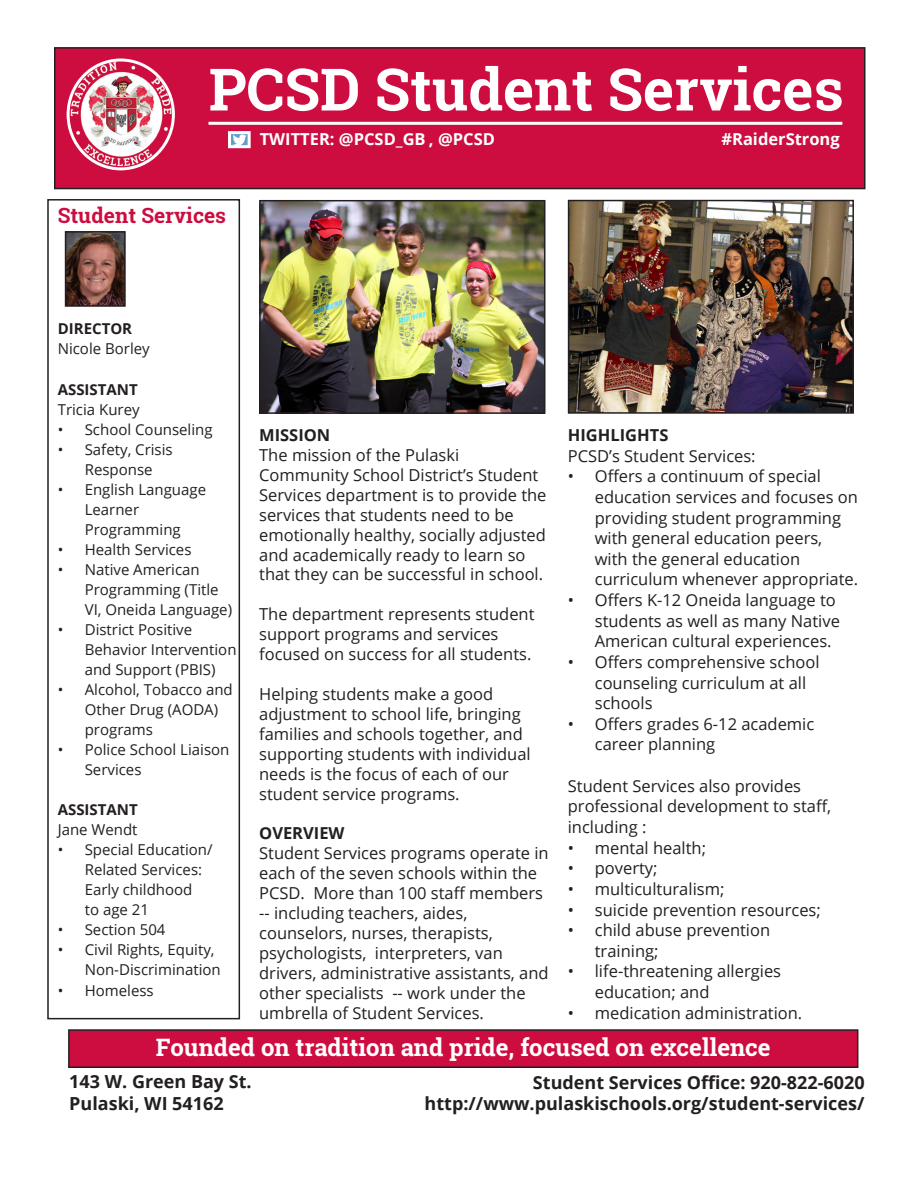
<style>
.page{position:relative;width:918px;height:1188px;background:#fff}
.page>*{position:absolute;margin:0;border:0;box-sizing:border-box;transform-origin:0 0}
.t1{font:700 58.5px "Roboto Slab";color:#fff}
.t2{font:700 24px "Roboto Slab";color:#fff}
.t3{font:700 21px "Roboto Slab";color:#cd0d40}
.t4{font:700 18px/21.6px "Open Sans";color:#231f20;text-align:right}
.t5{font:16.5px/20px "Open Sans";color:#231f20}
.t6{font:700 16.5px "Open Sans";color:#fff}
.t7{font:700 16.5px "Open Sans";color:#231f20}
.t8{font:15px/20px "Open Sans";color:#231f20}
.t9{font:700 15px "Open Sans";color:#231f20}
</style>
<div class="page">
<div style="left:54px;top:47px;width:812px;height:142px;background:#cd0d40;border:2px solid #231f20"></div>
<img style="left:571px;top:203px;width:280px;height:208px">
<div style="left:568px;top:200px;width:286px;height:214px;border:2px solid #231f20"></div>
<img style="left:68px;top:62px;width:105px;height:107px">
<div style="left:67px;top:58px;width:108px;height:112px;border:3px solid #fff;border-radius:50%"></div>
<div style="left:47px;top:199px;width:193px;height:820px;border:2px solid #231f20"></div>
<hr style="left:208px;top:122px;width:634px;height:3px;background:#fff">
<img style="left:232px;top:135px;width:15px;height:9px">
<div style="left:228px;top:131px;width:23px;height:17px;border:3px solid #fff"></div>
<div style="left:69px;top:1030px;width:789px;height:37px;background:#cd0d40"></div>
<div style="left:68px;top:1029px;width:790px;height:39px;border:2px solid #231f20"></div>
<img style="left:262px;top:203px;width:280px;height:208px">
<div style="left:259px;top:200px;width:286px;height:214px;border:2px solid #231f20"></div>
<img style="left:68px;top:234px;width:55px;height:70px">
<div style="left:65px;top:231px;width:61px;height:76px;border:2px solid #231f20"></div>
<p class="t1" style="left:209px;top:49px;width:636px">PCSD Student Services</p>
<p class="t3" style="left:58px;top:201px;width:170px">Student Services</p>
<p class="t6" style="left:260px;top:127px;width:237px">TWITTER: @PCSD_GB , @PCSD</p>
<p class="t6" style="left:721px;top:127px;width:120px">#RaiderStrong</p>
<p class="t9" style="left:58px;top:317px;width:76px">DIRECTOR</p>
<p class="t8" style="left:58px;top:338px;width:94px">Nicole Borley</p>
<p class="t9" style="left:58px;top:379px;width:82px">ASSISTANT</p>
<p class="t8" style="left:58px;top:399px;width:83px">Tricia Kurey</p>
<p class="t8" style="left:58px;top:419px;width:156px">• School Counseling</p>
<p class="t8" style="left:58px;top:439px;width:116px;text-align:center">• Safety, Crisis<br>Response</p>
<p class="t8" style="left:85px;top:479px;width:123px;text-indent:-27px">• English Language<br>Learner<br>Programming</p>
<p class="t8" style="left:58px;top:539px;width:135px">• Health Services</p>
<p class="t8" style="left:85px;top:559px;width:149px;text-indent:-27px">• Native American<br>Programming (Title<br>VI, Oneida Language)</p>
<p class="t8" style="left:85px;top:619px;width:153px;text-indent:-27px">• District Positive<br>Behavior Intervention and Support (PBIS)</p>
<p class="t8" style="left:85px;top:679px;width:150px;text-indent:-27px">• Alcohol, Tobacco and<br>Other Drug (AODA) programs</p>
<p class="t8" style="left:85px;top:739px;width:146px;text-indent:-27px">• Police School Liaison<br>Services</p>
<p class="t9" style="left:58px;top:799px;width:82px">ASSISTANT</p>
<p class="t8" style="left:58px;top:819px;width:81px">Jane Wendt</p>
<p class="t8" style="left:85px;top:839px;width:129px;text-indent:-27px">• Special Education/<br>Related Services:<br>Early childhood<br>to age 21</p>
<p class="t8" style="left:58px;top:919px;width:109px">• Section 504</p>
<p class="t8" style="left:85px;top:939px;width:138px;text-indent:-27px">• Civil Rights, Equity,<br>Non-Discrimination</p>
<p class="t8" style="left:58px;top:981px;width:98px">• Homeless</p>
<p class="t7" style="left:259px;top:423px;width:73px">MISSION</p>
<p class="t5" style="left:259px;top:445px;width:289px">The mission of the Pulaski Community School District’s Student Services department is to provide the services that students need to be emotionally healthy, socially adjusted and academically ready to learn so that they can be successful in school.</p>
<p class="t5" style="left:259px;top:604px;width:277px">The department represents student support programs and services focused on success for all students.</p>
<p class="t5" style="left:259px;top:684px;width:273px">Helping students make a good adjustment to school life, bringing families and schools together, and supporting students with individual needs is the focus of each of our student service programs.</p>
<p class="t7" style="left:259px;top:822px;width:87px">OVERVIEW</p>
<p class="t5" style="left:259px;top:843px;width:291px">Student Services programs operate in each of the seven schools within the PCSD. More than 100 staff members -- including teachers, aides, counselors, nurses, therapists, psychologists, interpreters, van drivers, administrative assistants, and other specialists -- work under the umbrella of Student Services.</p>
<p class="t7" style="left:568px;top:423px;width:102px">HIGHLIGHTS</p>
<p class="t5" style="left:568px;top:445px;width:189px">PCSD’s Student Services:</p>
<p class="t5" style="left:595px;top:466px;width:265px;line-height:20.7px;text-indent:-27px">• Offers a continuum of special education services and focuses on providing student programming with general education peers, with the general education curriculum whenever appropriate.</p>
<p class="t5" style="left:595px;top:589px;width:247px;line-height:20.7px;text-indent:-27px">• Offers K-12 Oneida language to students as well as many Native<br>American cultural experiences.</p>
<p class="t5" style="left:595px;top:651px;width:226px;line-height:20.7px;text-indent:-27px">• Offers comprehensive school counseling curriculum at all schools</p>
<p class="t5" style="left:595px;top:713px;width:221px;line-height:20.7px;text-indent:-27px">• Offers grades 6-12 academic career planning</p>
<p class="t5" style="left:568px;top:775px;width:265px;line-height:20.7px">Student Services also provides professional development to staff, including :</p>
<p class="t5" style="left:568px;top:837px;width:140px">• mental health;</p>
<p class="t5" style="left:568px;top:858px;width:91px">• poverty;</p>
<p class="t5" style="left:568px;top:878px;width:158px">• multiculturalism;</p>
<p class="t5" style="left:568px;top:899px;width:255px">• suicide prevention resources;</p>
<p class="t5" style="left:595px;top:919px;width:177px;line-height:20.7px;text-indent:-27px">• child abuse prevention training;</p>
<p class="t5" style="left:595px;top:961px;width:188px;line-height:20.7px;text-indent:-27px">• life-threatening allergies education; and</p>
<p class="t5" style="left:568px;top:1002px;width:236px">• medication administration.</p>
<p class="t2" style="left:156px;top:1031px;width:616px">Founded on tradition and pride, focused on excellence</p>
<p class="t4" style="left:69px;top:1071px;width:184px">143 W. Green Bay St.</p>
<p class="t4" style="left:69px;top:1092px;width:156px">Pulaski, WI 54162</p>
<p class="t4" style="left:425px;top:1071px;width:442px">Student Services Office: 920-822-6020 http://www.pulaskischools.org/student-services/</p>
</div>
